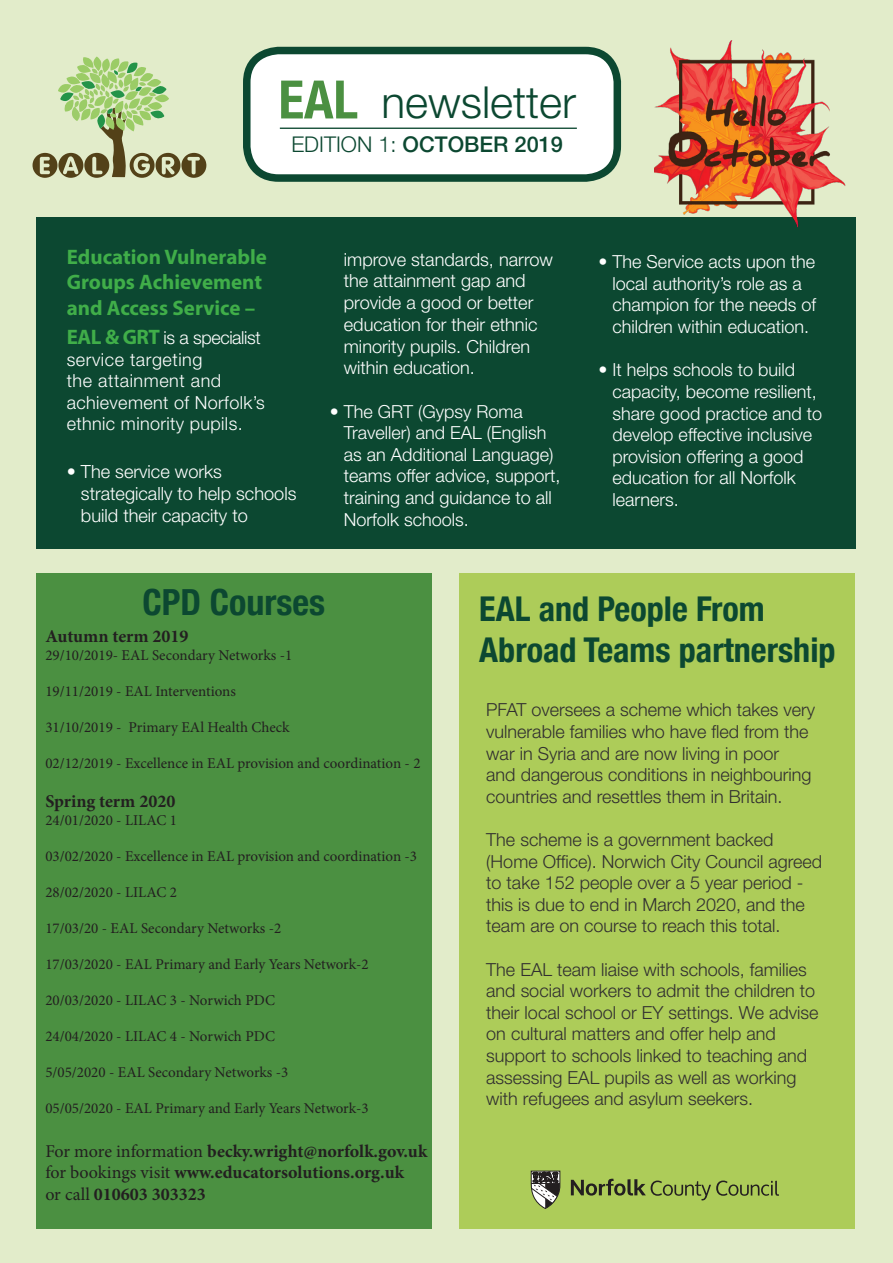
<style>
.page{position:relative;width:893px;height:1263px;background:#e2ecca}
.page>*{position:absolute;margin:0;border:0;box-sizing:border-box;transform-origin:0 0}
.t1{font:300 44.25px "Helvetica Neue";color:#0c4831}
.t2{font:700 condensed 36px "Helvetica Neue";color:#0c4831}
.t3{font:700 condensed 34.2px/41px "Helvetica Neue";color:#0c4831}
.t4{font:500 21.75px "Helvetica Neue";color:#0c4831}
.t5{font:700 21px/25.2px "Myriad Pro";color:#40ae49}
.t6{font:300 18.15px/21.8px "Helvetica Neue";color:#fff}
.t7{font:300 18px "Helvetica Neue";color:#312f30}
.t8{font:300 18px/21.6px "Helvetica Neue";color:#fff}
.t9{font:700 18px "Minion Pro";color:#231f20}
.t10{font:300 18px/21.6px "Helvetica Neue";letter-spacing:.02em;color:#fff}
.t11{font:15px "Minion Pro";color:#231f20}
.s1{font-weight:700;font-stretch:condensed;font-size:52.95px;color:#4b9041}
.s2{font-weight:300}
.s3{font-family:"Myriad Pro";font-weight:700;font-size:21px;color:#40ae49}
.s4{font-size:18px}
.s5{font-weight:400}
</style>
<div class="page">
<div style="left:247px;top:51px;width:370px;height:127px;background:#fff;border-radius:32px"></div>
<div style="left:243px;top:47px;width:378px;height:135px;border:8px solid #0c4831;border-radius:32px"></div>
<div style="left:36px;top:217px;width:819px;height:332px;background:#0c4831"></div>
<div style="left:36px;top:574px;width:396px;height:655px;background:#4b9041"></div>
<div style="left:459px;top:574px;width:396px;height:655px;background:#adcc59"></div>
<hr style="left:280px;top:128px;width:297px;height:1px;background:#0c4831">
<svg style="left:571px;top:1179px;width:208px;height:21px"></svg>
<svg style="left:531px;top:1171px;width:29px;height:38px"></svg>
<svg style="left:33px;top:57px;width:173px;height:121px"></svg>
<img style="left:655px;top:41px;width:191px;height:187px">
<p class="t1" style="left:278px;top:76px;width:299px"><span class="s1">EAL</span> newsletter</p>
<p class="t4" style="left:291px;top:131px;width:273px"><span class="s2">EDITION 1:</span> OCTOBER 2019</p>
<p class="t5" style="left:67px;top:244px;width:202px">Education Vulnerable<br>Groups Achievement and Access Service –</p>
<p class="t10" style="left:67px;top:326px;width:200px"><span class="s3">EAL &amp; GRT</span> is a specialist service targeting<br>the attainment and achievement of Norfolk’s ethnic minority pupils.</p>
<p class="t6" style="left:81px;top:460px;width:217px;text-indent:-14px">• The service works strategically to help schools build their capacity to</p>
<p class="t6" style="left:344px;top:248px;width:211px">improve standards, narrow the attainment gap and provide a good or better education for their ethnic minority pupils. <span class="s4">Children</span></p>
<p class="t8" style="left:344px;top:357px;width:133px">within education.</p>
<p class="t8" style="left:344px;top:400px;width:218px;text-indent:-14px">• The GRT (Gypsy Roma<br>Traveller) and EAL (English as an Additional Language) teams offer advice, support, training and guidance to all<br>Norfolk schools.</p>
<p class="t8" style="left:613px;top:251px;width:205px;text-indent:-14px">• The Service acts upon the local authority’s role as a champion for the needs of children within education.</p>
<p class="t8" style="left:613px;top:359px;width:211px;text-indent:-14px">• It helps schools to build capacity, become resilient, share good practice and to develop effective inclusive provision offering a good education for all Norfolk learners.</p>
<p class="t2" style="left:143px;top:572px;width:184px">CPD Courses</p>
<p class="t9" style="left:45px;top:623px;width:145px">Autumn term 2019</p>
<p class="t11" style="left:45px;top:645px;width:248px">29/10/2019- EAL Secondary Networks -1</p>
<p class="t11" style="left:45px;top:681px;width:192px">19/11/2019 - EAL Interventions</p>
<p class="t11" style="left:45px;top:717px;width:246px">31/10/2019 - Primary EAl Health Check</p>
<p class="t11" style="left:45px;top:753px;width:377px">02/12/2019 - Excellence in EAL provision and coordination - 2</p>
<p class="t9" style="left:45px;top:789px;width:131px">Spring term 2020</p>
<p class="t11" style="left:45px;top:810px;width:133px">24/01/2020 - LILAC 1</p>
<p class="t11" style="left:45px;top:846px;width:373px">03/02/2020 - Excellence in EAL provision and coordination -3</p>
<p class="t11" style="left:45px;top:882px;width:133px">28/02/2020 - LILAC 2</p>
<p class="t11" style="left:45px;top:918px;width:237px">17/03/20 - EAL Secondary Networks -2</p>
<p class="t11" style="left:45px;top:954px;width:325px">17/03/2020 - EAL Primary and Early Years Network-2</p>
<p class="t11" style="left:45px;top:990px;width:231px">20/03/2020 - LILAC 3 - Norwich PDC</p>
<p class="t11" style="left:45px;top:1026px;width:231px">24/04/2020 - LILAC 4 - Norwich PDC</p>
<p class="t11" style="left:45px;top:1062px;width:245px">5/05/2020 - EAL Secondary Networks -3</p>
<p class="t11" style="left:45px;top:1098px;width:325px">05/05/2020 - EAL Primary and Early Years Network-3</p>
<p class="t9" style="left:45px;top:1138px;width:384px"><span class="s5">For more information</span> becky.wright@norfolk.gov.uk</p>
<p class="t9" style="left:45px;top:1160px;width:360px"><span class="s5">for bookings visit</span> www.educatorsolutions.org.uk</p>
<p class="t9" style="left:45px;top:1181px;width:162px"><span class="s5">or call</span> 010603 303323</p>
<p class="t3" style="left:479px;top:586px;width:358px">EAL and People From<br>Abroad Teams partnership</p>
<p class="t7" style="left:486px;top:699px;width:330px">PFAT oversees a scheme which takes very</p>
<p class="t7" style="left:486px;top:720px;width:324px">vulnerable families who have fled from the</p>
<p class="t7" style="left:486px;top:742px;width:294px">war in Syria and are now living in poor</p>
<p class="t7" style="left:486px;top:764px;width:327px">and dangerous conditions in neighbouring</p>
<p class="t7" style="left:486px;top:785px;width:298px">countries and resettles them in Britain.</p>
<p class="t7" style="left:486px;top:828px;width:289px">The scheme is a government backed</p>
<p class="t7" style="left:486px;top:850px;width:337px">(Home Office). Norwich City Council agreed</p>
<p class="t7" style="left:486px;top:872px;width:319px">to take 152 people over a 5 year period -</p>
<p class="t7" style="left:486px;top:893px;width:320px">this is due to end in March 2020, and the</p>
<p class="t7" style="left:486px;top:915px;width:296px">team are on course to reach this total.</p>
<p class="t7" style="left:486px;top:958px;width:322px">The EAL team liaise with schools, families</p>
<p class="t7" style="left:486px;top:980px;width:330px">and social workers to admit the children to</p>
<p class="t7" style="left:486px;top:1001px;width:334px">their local school or EY settings. We advise</p>
<p class="t7" style="left:486px;top:1023px;width:291px">on cultural matters and offer help and</p>
<p class="t7" style="left:486px;top:1044px;width:322px">support to schools linked to teaching and</p>
<p class="t7" style="left:486px;top:1066px;width:312px">assessing EAL pupils as well as working</p>
<p class="t7" style="left:486px;top:1088px;width:268px">with refugees and asylum seekers.</p>
</div>
